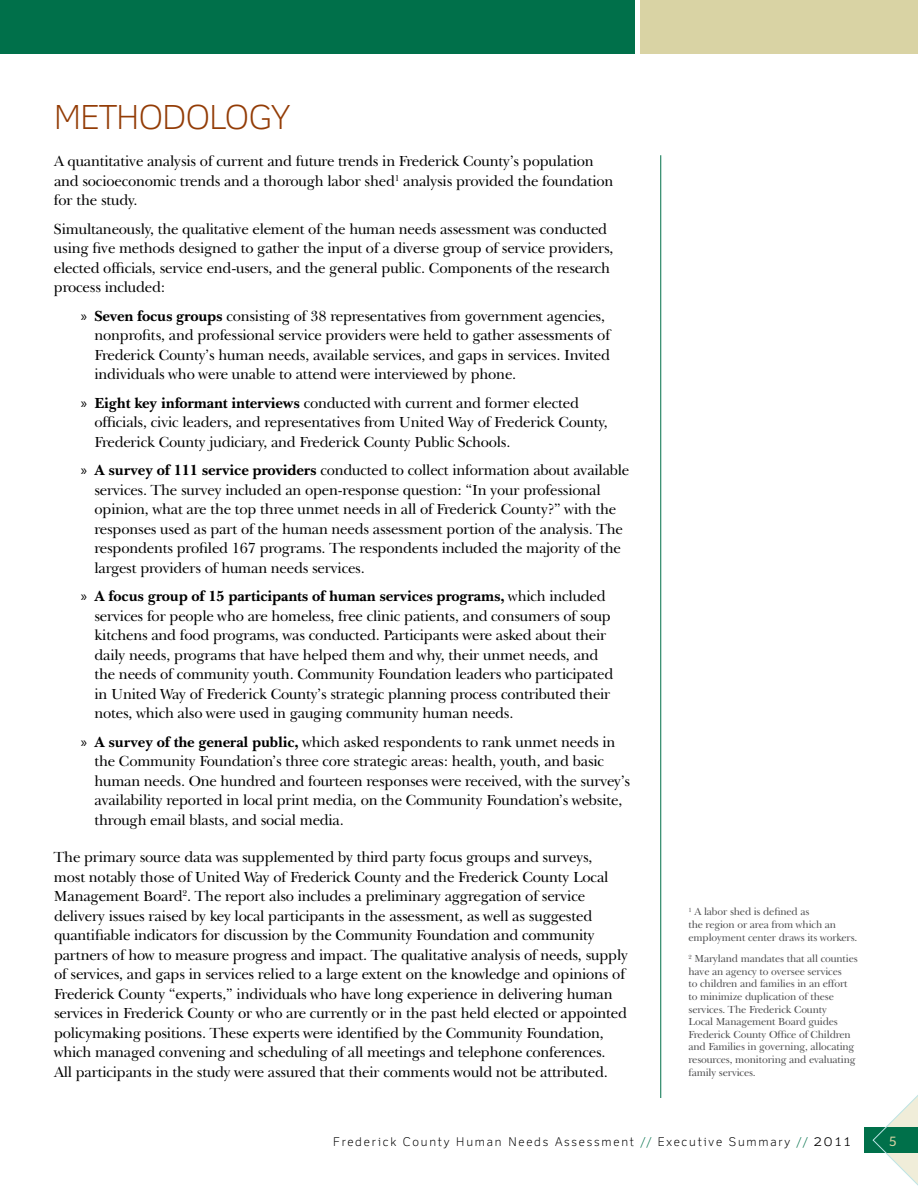
<style>
.page{position:relative;width:918px;height:1188px;background:#fff}
.page>*{position:absolute;margin:0;border:0;box-sizing:border-box;transform-origin:0 0}
.t1{font:300 33px "Felbridge";letter-spacing:-.015em;color:#933c06}
.t2{font:15px/19.5px "New Baskerville IT Cby BT";letter-spacing:-.015em;color:#000}
.t3{font:12.75px "Felbridge";color:#d9d3a4}
.t4{font:300 12px "Felbridge";letter-spacing:.15em;color:#000}
.t5{font:10.5px/12.6px "New Baskerville IT Cby BT";letter-spacing:-.015em;color:#4d4d4f}
.s1{font-family:"Myriad Pro"}
.s2{font-weight:700}
.s3{color:#00704a}
.s4{font-size:15px}
</style>
<div class="page">
<div style="left:0;top:0;width:634px;height:54px;background:#00704a"></div>
<div style="left:640px;top:0;width:278px;height:54px;background:#d9d3a4"></div>
<div style="left:864px;top:1127px;width:54px;height:26px;background:#00704a"></div>
<svg style="left:873px;top:1095px;width:45px;height:91px"></svg>
<hr style="left:660px;top:155px;width:1px;height:943px;background:#00704a">
<h1 class="t1" style="left:54px;top:97px;width:238px">METHODOLOGY</h1>
<p class="t2" style="left:54px;top:151px;width:561px">A quantitative analysis of current and future trends in Frederick County’s population and socioeconomic trends and a thorough labor shed<sup>1</sup> analysis provided the foundation for the study.</p>
<p class="t2" style="left:54px;top:219px;width:561px">Simultaneously, the qualitative element of the human needs assessment was conducted using five methods designed to gather the input of a diverse group of service providers, elected officials, service end-users, and the general public. Components of the research process included:</p>
<p class="t2" style="left:94px;top:306px;width:517px;text-indent:-14px"><span class="s1">»</span> <span class="s2">Seven focus groups</span> consisting of 38 representatives from government agencies, nonprofits, and professional service providers were held to gather assessments of Frederick County’s human needs, available services, and gaps in services. Invited individuals who were unable to attend were interviewed by phone.</p>
<p class="t2" style="left:94px;top:393px;width:515px;text-indent:-14px"><span class="s1">»</span> <span class="s2">Eight key informant interviews</span> conducted with current and former elected officials, civic leaders, and representatives from United Way of Frederick County,<br>Frederick County judiciary, and Frederick County Public Schools.</p>
<p class="t2" style="left:94px;top:460px;width:536px;text-indent:-14px"><span class="s1">»</span> <span class="s2">A survey of 111 service providers</span> conducted to collect information about available services. The survey included an open-response question: “In your professional opinion, what are the top three unmet needs in all of Frederick County?” with the responses used as part of the human needs assessment portion of the analysis. The respondents profiled 167 programs. The respondents included the majority of the largest providers of human needs services.</p>
<p class="t2" style="left:94px;top:586px;width:520px;text-indent:-14px"><span class="s1">»</span> <span class="s2">A focus group of 15 participants of human services programs,</span> which included services for people who are homeless, free clinic patients, and consumers of soup kitchens and food programs, was conducted. Participants were asked about their daily needs, programs that have helped them and why, their unmet needs, and the needs of community youth. Community Foundation leaders who participated in United Way of Frederick County’s strategic planning process contributed their notes, which also were used in gauging community human needs.</p>
<p class="t2" style="left:94px;top:732px;width:537px;text-indent:-14px"><span class="s1">»</span> <span class="s2">A survey of the general public,</span> which asked respondents to rank unmet needs in the Community Foundation’s three core strategic areas: health, youth, and basic human needs. One hundred and fourteen responses were received, with the survey’s availability reported in local print media, on the Community Foundation’s website, through email blasts, and social media.</p>
<p class="t2" style="left:54px;top:847px;width:576px">The primary source data was supplemented by third party focus groups and surveys,<br>most notably those of United Way of Frederick County and the Frederick County Local Management Board<sup>2</sup>. The report also includes a preliminary aggregation of service delivery issues raised by key local participants in the assessment, as well as suggested quantifiable indicators for discussion by the Community Foundation and community partners of how to measure progress and impact. The qualitative analysis of needs, supply of services, and gaps in services relied to a large extent on the knowledge and opinions of Frederick County “experts,” individuals who have long experience in delivering human services in Frederick County or who are currently or in the past held elected or appointed policymaking positions. These experts were identified by the Community Foundation, which managed convening and scheduling of all meetings and telephone conferences.<br>All participants in the study were assured that their comments would not be attributed.</p>
<p class="t5" style="left:688px;top:905px;width:170px"><sup>1</sup> A labor shed is defined as<br>the region or area from which an employment center draws its workers.</p>
<p class="t5" style="left:688px;top:952px;width:171px"><sup>2</sup> Maryland mandates that all counties have an agency to oversee services<br>to children and families in an effort to minimize duplication of these services. The Frederick County<br>Local Management Board guides Frederick County Office of Children and Families in governing, allocating resources, monitoring and evaluating family services.</p>
<p class="t4" style="left:333px;top:1135px;width:519px">Frederick County Human Needs Assessment <span class="s3">//</span> Executive Summary <span class="s3">//</span> <span class="s4">2011</span></p>
<p class="t3" style="left:890px;top:1132px;width:9px">5</p>
</div>
